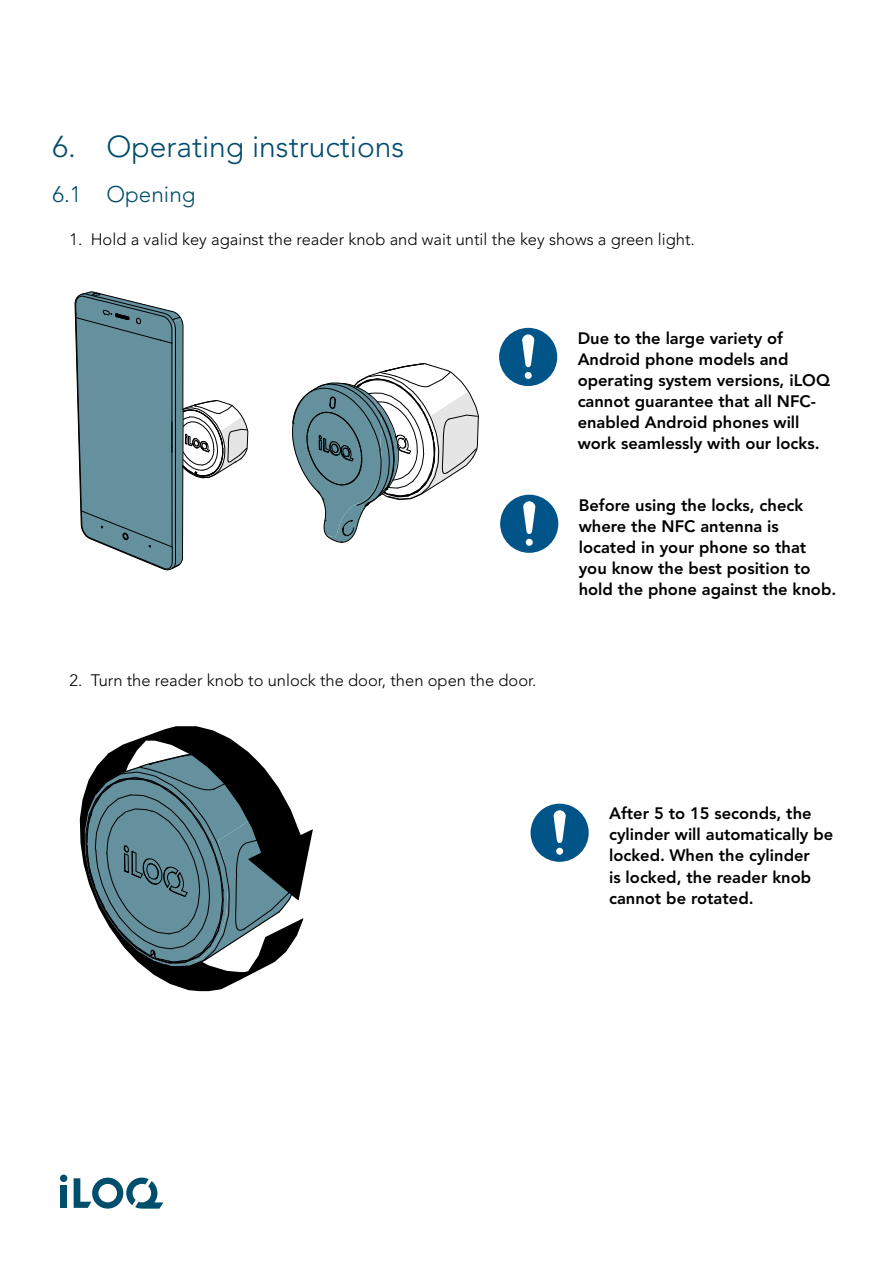
<style>
.page{position:relative;width:893px;height:1263px;background:#fff}
.page>*{position:absolute;margin:0;border:0;box-sizing:border-box;transform-origin:0 0}
.t1{font:300 30px "Avenir LT Pro";color:#004c6c}
.t2{font:300 22.5px "Avenir LT Pro";color:#004c6c}
.t3{font:800 16.5px/21px "Avenir LT Pro";color:#000}
.t4{font:300 16.5px "Avenir LT Pro";color:#000}
</style>
<div class="page">
<svg style="left:74px;top:291px;width:175px;height:280px"></svg>
<svg style="left:292px;top:363px;width:188px;height:180px"></svg>
<div style="left:499px;top:328px;width:58px;height:58px;background:#005487;border-radius:50%"></div>
<svg style="left:523px;top:371px;width:10px;height:9px"></svg>
<div style="left:522px;top:369px;width:12px;height:12px;border:2px solid #005487;border-radius:50%"></div>
<svg style="left:522px;top:334px;width:13px;height:36px"></svg>
<div style="left:500px;top:495px;width:58px;height:58px;background:#005487;border-radius:50%"></div>
<svg style="left:524px;top:537px;width:10px;height:10px"></svg>
<div style="left:523px;top:536px;width:12px;height:12px;border:2px solid #005487;border-radius:50%"></div>
<svg style="left:523px;top:501px;width:13px;height:33px"></svg>
<svg style="left:80px;top:726px;width:233px;height:265px"></svg>
<div style="left:531px;top:804px;width:58px;height:58px;background:#005487;border-radius:50%"></div>
<svg style="left:555px;top:846px;width:9px;height:10px"></svg>
<div style="left:554px;top:845px;width:12px;height:12px;border:2px solid #005487;border-radius:50%"></div>
<svg style="left:553px;top:810px;width:13px;height:33px"></svg>
<div style="left:60px;top:1185px;width:7px;height:23px;background:#004d6c"></div>
<div style="left:60px;top:1174px;width:7px;height:8px;background:#004d6c;border-radius:50%"></div>
<svg style="left:74px;top:1177px;width:89px;height:31px"></svg>
<h1 class="t1" style="left:52px;top:129px;width:353px">6. Operating instructions</h1>
<h2 class="t2" style="left:52px;top:181px;width:145px">6.1 Opening</h2>
<p class="t4" style="left:69px;top:229px;width:627px">1. Hold a valid key against the reader knob and wait until the key shows a green light.</p>
<p class="t3" style="left:578px;top:328px;width:254px">Due to the large variety of<br>Android phone models and operating system versions, iLOQ cannot guarantee that all NFC&shy;enabled Android phones will work seamlessly with our locks.</p>
<p class="t4" style="left:69px;top:670px;width:468px">2. Turn the reader knob to unlock the door, then open the door.</p>
<p class="t3" style="left:579px;top:494px;width:259px">Before using the locks, check where the NFC antenna is located in your phone so that you know the best position to hold the phone against the knob.</p>
<p class="t3" style="left:609px;top:803px;width:226px">After 5 to 15 seconds, the cylinder will automatically be locked. When the cylinder<br>is locked, the reader knob cannot be rotated.</p>
</div>
